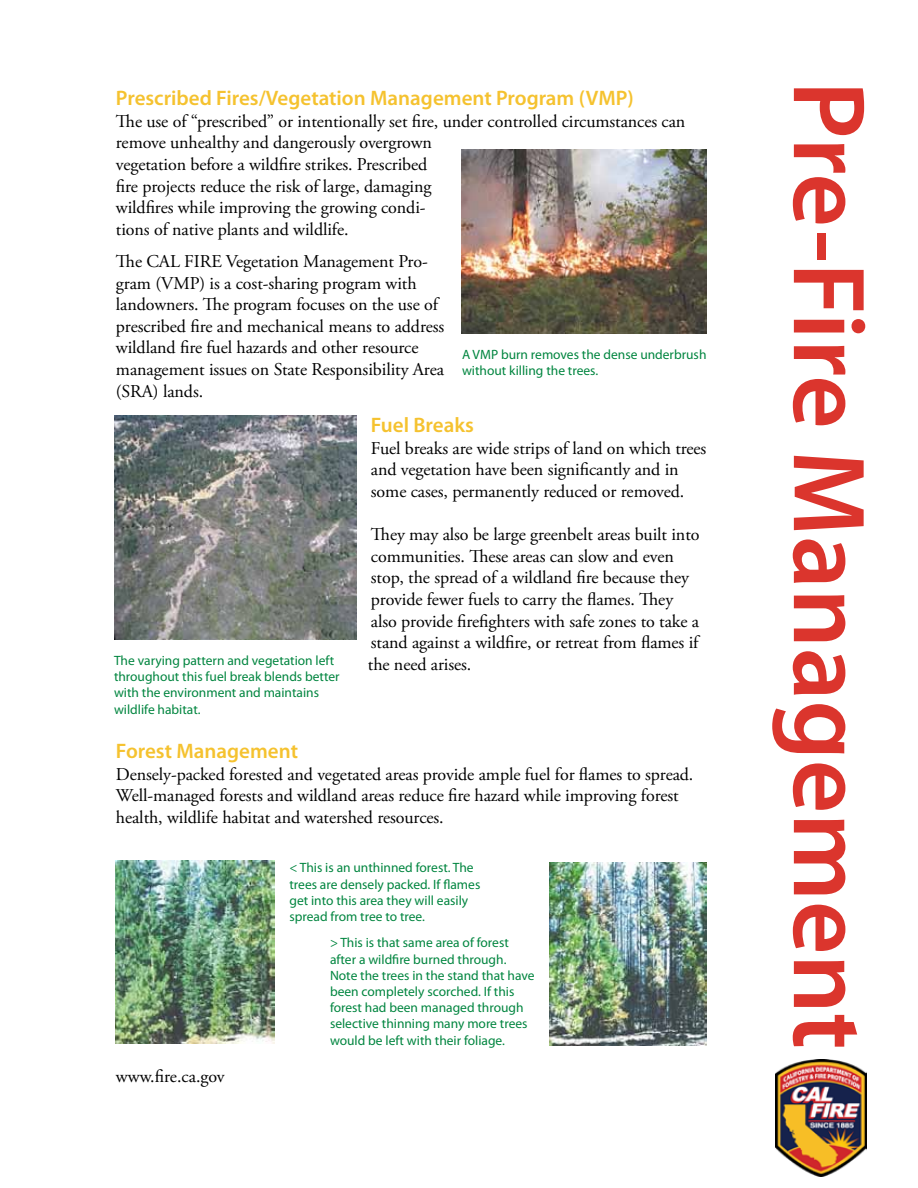
<style>
.page{position:relative;width:918px;height:1188px;background:#fff}
.page>*{position:absolute;margin:0;border:0;box-sizing:border-box;transform-origin:0 0}
.t1{font:600 103.5px "Myriad Pro";color:#db352d}
.t2{font:600 21px "Myriad Pro";color:#f5c22f}
.t3{font:18px/21.6px "Adobe Garamond Pro";letter-spacing:-.005em;color:#000}
.t4{font:13.5px/16.2px "Myriad Pro";color:#00853f}
</style>
<div class="page">
<img style="left:461px;top:150px;width:245px;height:183px">
<img style="left:114px;top:415px;width:242px;height:225px">
<img style="left:116px;top:861px;width:158px;height:183px">
<img style="left:549px;top:862px;width:157px;height:183px">
<img style="left:775px;top:1059px;width:92px;height:118px">
<h3 class="t2" style="left:116px;top:85px;width:519px">Prescribed Fires/Vegetation Management Program (VMP)</h3>
<p class="t3" style="left:116px;top:111px;width:571px">Te use of “prescribed” or intentionally set fre, under controlled circumstances can remove unhealthy and dangerously overgrown<br>vegetation before a wildfre strikes. Prescribed<br>fre projects reduce the risk of large, damaging<br>wildfres while improving the growing condi-<br>tions of native plants and wildlife.</p>
<p class="t3" style="left:116px;top:251px;width:330px">Te CAL FIRE Vegetation Management Pro&shy;gram (VMP) is a cost-sharing program with landowners. Te program focuses on the use of prescribed fre and mechanical means to address wildland fre fuel hazards and other resource management issues on State Responsibility Area (SRA) lands.</p>
<h3 class="t2" style="left:371px;top:412px;width:104px">Fuel Breaks</h3>
<p class="t3" style="left:371px;top:438px;width:337px">Fuel breaks are wide strips of land on which trees and vegetation have been signifcantly and in some cases, permanently reduced or removed.</p>
<p class="t3" style="left:368px;top:524px;width:334px">Tey may also be large greenbelt areas built into communities. Tese areas can slow and even stop, the spread of a wildland fre because they provide fewer fuels to carry the fames. Tey also provide frefghters with safe zones to take a stand against a wildfre, or retreat from fames if the need arises.</p>
<p class="t4" style="left:462px;top:346px;width:246px">A VMP burn removes the dense underbrush without killing the trees.</p>
<p class="t4" style="left:114px;top:652px;width:227px">The varying pattern and vegetation left throughout this fuel break blends better with the environment and maintains wildlife habitat.</p>
<h3 class="t2" style="left:116px;top:738px;width:184px">Forest Management</h3>
<p class="t3" style="left:116px;top:764px;width:579px">Densely-packed forested and vegetated areas provide ample fuel for fames to spread.<br>Well-managed forests and wildland areas reduce fre hazard while improving forest health, wildlife habitat and watershed resources.</p>
<p class="t4" style="left:290px;top:860px;width:192px">&lt; This is an unthinned forest. The trees are densely packed. If fames get into this area they will easily spread from tree to tree.</p>
<p class="t4" style="left:330px;top:935px;width:206px">&gt; This is that same area of forest after a wildfre burned through.<br>Note the trees in the stand that have been completely scorched. If this forest had been managed through selective thinning many more trees would be left with their foliage.</p>
<p class="t3" style="left:116px;top:1066px;width:110px">www.fre.ca.gov</p>
<p class="t1" style="left:894px;top:81px;width:970px;rotate:90deg">Pre-Fire Management</p>
</div>
